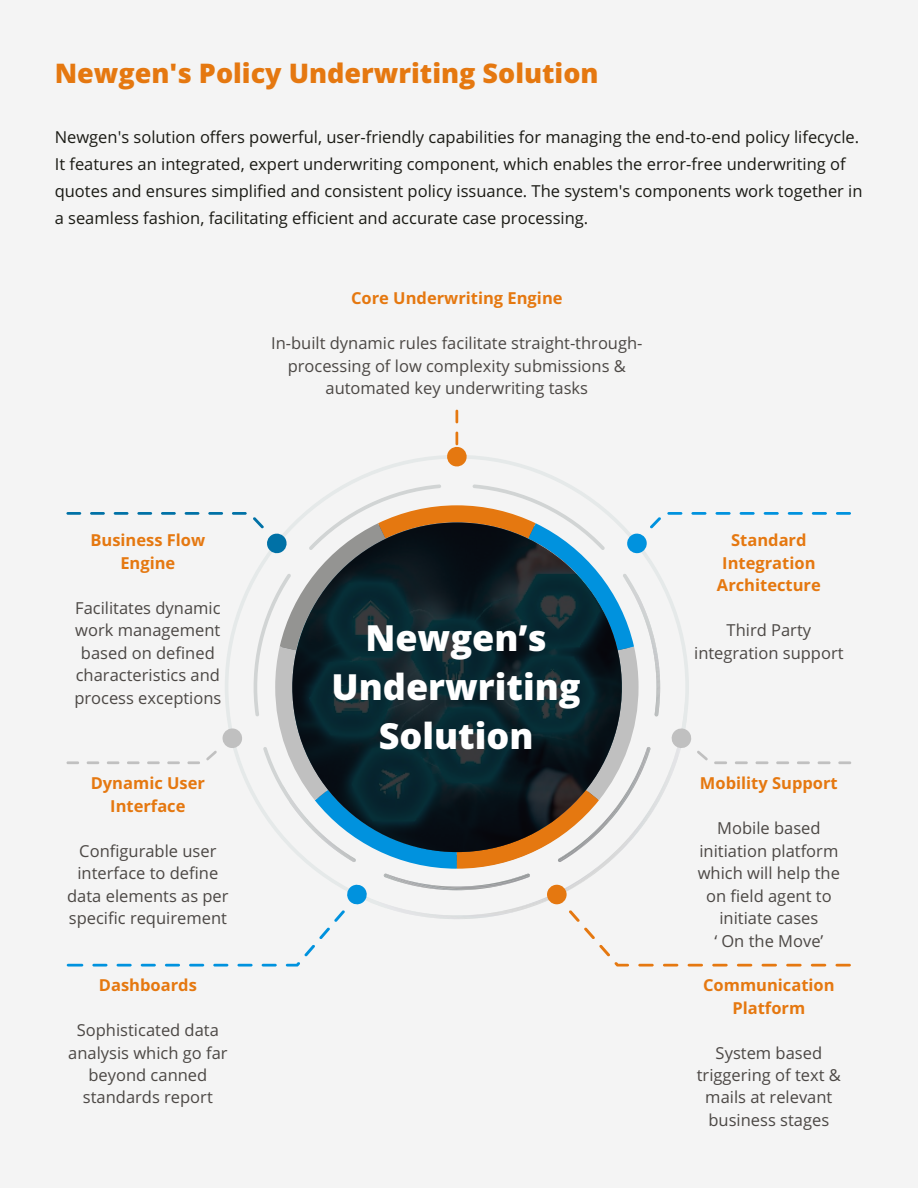
<style>
.page{position:relative;width:918px;height:1188px;background:#f4f4f4}
.page>*{position:absolute;margin:0;border:0;box-sizing:border-box;transform-origin:0 0}
.t1{font:800 36px/49.1px "Open Sans";color:#fff;text-align:center}
.t2{font:800 27px "Open Sans";color:#e57810}
.t3{font:16.5px/22.5px "Open Sans";color:#4c4845;text-align:center}
.t4{font:16.5px/27px "Open Sans";color:#1b1b15}
.t5{font:700 16.5px/22.5px "Open Sans";color:#e57810;text-align:center}
</style>
<div class="page">
<svg style="left:456px;top:410px;width:2px;height:13px"></svg>
<svg style="left:446px;top:432px;width:22px;height:35px"></svg>
<svg style="left:66px;top:484px;width:785px;height:483px"></svg>
<div style="left:292px;top:523px;width:330px;height:329px;background:#08080c;border-radius:50%;opacity:.8"></div>
<h2 class="t2" style="left:55px;top:63px;width:545px">Newgen's Policy Underwriting Solution</h2>
<p class="t4" style="left:55px;top:126px;width:809px">Newgen's solution offers powerful, user-friendly capabilities for managing the end-to-end policy lifecycle.<br>It features an integrated, expert underwriting component, which enables the error-free underwriting of quotes and ensures simplified and consistent policy issuance. The system's components work together in a seamless fashion, facilitating efficient and accurate case processing.</p>
<p class="t5" style="left:351px;top:289px;width:213px">Core Underwriting Engine</p>
<p class="t3" style="left:271px;top:334px;width:373px">In-built dynamic rules facilitate straight-through&shy;processing of low complexity submissions &amp; automated key underwriting tasks</p>
<p class="t5" style="left:90px;top:531px;width:116px">Business Flow<br>Engine</p>
<p class="t3" style="left:74px;top:598px;width:149px">Facilitates dynamic work management based on defined characteristics and process exceptions</p>
<p class="t5" style="left:91px;top:774px;width:116px">Dynamic User<br>Interface</p>
<p class="t3" style="left:67px;top:841px;width:163px">Configurable user interface to define data elements as per specific requirement</p>
<p class="t5" style="left:99px;top:976px;width:99px">Dashboards</p>
<p class="t3" style="left:68px;top:1020px;width:161px">Sophisticated data analysis which go far beyond canned standards report</p>
<h1 class="t1" style="left:365px;top:617px;width:183px">Newgen’s</h1>
<h1 class="t1" style="left:331px;top:666px;width:251px">Underwriting<br>Solution</h1>
<p class="t5" style="left:717px;top:531px;width:105px">Standard<br>Integration<br>Architecture</p>
<p class="t3" style="left:727px;top:621px;width:86px">Third Party</p>
<p class="t3" style="left:694px;top:643px;width:151px">integration support</p>
<p class="t5" style="left:700px;top:774px;width:139px">Mobility Support</p>
<p class="t3" style="left:698px;top:819px;width:144px">Mobile based initiation platform which will help the on field agent to initiate cases<br>‘ On the Move’</p>
<p class="t5" style="left:703px;top:976px;width:133px">Communication<br>Platform</p>
<p class="t3" style="left:697px;top:1043px;width:146px">System based triggering of text &amp; mails at relevant business stages</p>
</div>
